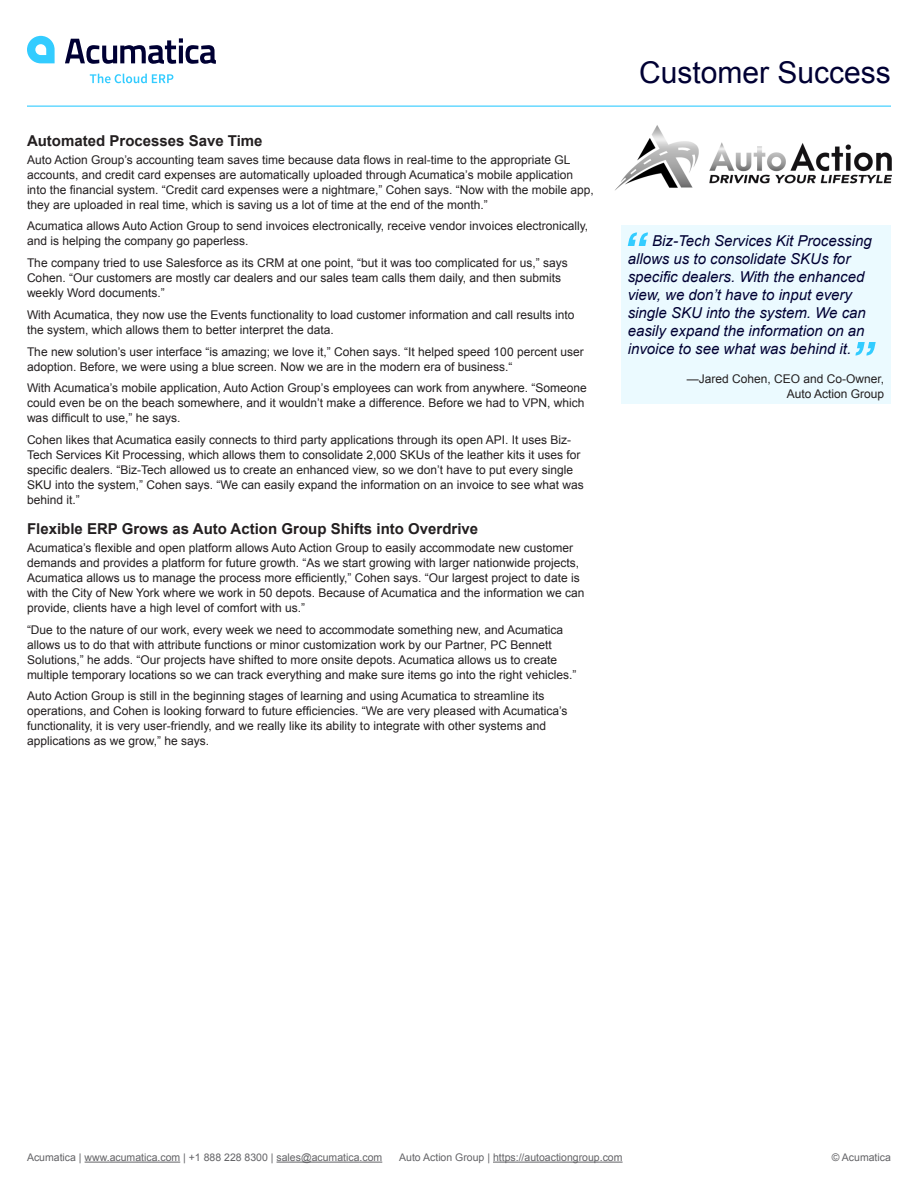
<style>
.page{position:relative;width:918px;height:1188px;background:#fff}
.page>*{position:absolute;margin:0;border:0;box-sizing:border-box;transform-origin:0 0}
.t1{font:30px "Arial";color:#003}
.t2{font:italic 15px/18px "Arial";color:#003}
.Sub_Subhead{font:700 15px "Arial";color:#231f20}
.Body_Copy{font:12px/15px "Arial";color:#231f20}
.Quote_Author{font:12px/15px "Arial";color:#231f20;text-align:right}
.t3{font:10.5px "Arial";color:#636366}
</style>
<div class="page">
<hr style="left:27px;top:106px;width:864px;height:1px;background:#3cf">
<svg style="left:27px;top:36px;width:28px;height:27px"></svg>
<svg style="left:65px;top:38px;width:151px;height:26px"></svg>
<svg style="left:90px;top:74px;width:83px;height:9px"></svg>
<hr style="left:85px;top:1162px;width:95px;height:1px;background:#636366">
<hr style="left:277px;top:1162px;width:105px;height:1px;background:#636366">
<hr style="left:493px;top:1162px;width:130px;height:1px;background:#636366">
<img style="left:615px;top:125px;width:277px;height:66px">
<div style="left:621px;top:226px;width:270px;height:178px;background:#ebfaff"></div>
<svg style="left:628px;top:233px;width:20px;height:13px"></svg>
<svg style="left:855px;top:342px;width:21px;height:14px"></svg>
<p class="Sub_Subhead" style="left:27px;top:131px;width:237px">Automated Processes Save Time</p>
<p class="Body_Copy" style="left:27px;top:152px;width:568px">Auto Action Group’s accounting team saves time because data flows in real-time to the appropriate GL accounts, and credit card expenses are automatically uploaded through Acumatica’s mobile application into the financial system. “Credit card expenses were a nightmare,” Cohen says. “Now with the mobile app, they are uploaded in real time, which is saving us a lot of time at the end of the month.”</p>
<p class="Body_Copy" style="left:27px;top:219px;width:563px">Acumatica allows Auto Action Group to send invoices electronically, receive vendor invoices electronically, and is helping the company go paperless.</p>
<p class="Body_Copy" style="left:27px;top:256px;width:542px">The company tried to use Salesforce as its CRM at one point, “but it was too complicated for us,” says<br>Cohen. “Our customers are mostly car dealers and our sales team calls them daily, and then submits weekly Word documents.”</p>
<p class="Body_Copy" style="left:27px;top:307px;width:549px">With Acumatica, they now use the Events functionality to load customer information and call results into the system, which allows them to better interpret the data.</p>
<p class="Body_Copy" style="left:27px;top:344px;width:558px">The new solution’s user interface “is amazing; we love it,” Cohen says. “It helped speed 100 percent user adoption. Before, we were using a blue screen. Now we are in the modern era of business.“</p>
<p class="Body_Copy" style="left:27px;top:381px;width:561px">With Acumatica’s mobile application, Auto Action Group’s employees can work from anywhere. “Someone could even be on the beach somewhere, and it wouldn’t make a difference. Before we had to VPN, which was difficult to use,” he says.</p>
<p class="Body_Copy" style="left:27px;top:433px;width:558px">Cohen likes that Acumatica easily connects to third party applications through its open API. It uses Biz-Tech Services Kit Processing, which allows them to consolidate 2,000 SKUs of the leather kits it uses for specific dealers. “Biz-Tech allowed us to create an enhanced view, so we don’t have to put every single SKU into the system,” Cohen says. “We can easily expand the information on an invoice to see what was behind it.”</p>
<p class="Sub_Subhead" style="left:27px;top:519px;width:453px">Flexible ERP Grows as Auto Action Group Shifts into Overdrive</p>
<p class="Body_Copy" style="left:27px;top:540px;width:559px">Acumatica’s flexible and open platform allows Auto Action Group to easily accommodate new customer demands and provides a platform for future growth. “As we start growing with larger nationwide projects, Acumatica allows us to manage the process more efficiently,” Cohen says. “Our largest project to date is with the City of New York where we work in 50 depots. Because of Acumatica and the information we can provide, clients have a high level of comfort with us.”</p>
<p class="Body_Copy" style="left:27px;top:622px;width:551px">“Due to the nature of our work, every week we need to accommodate something new, and Acumatica allows us to do that with attribute functions or minor customization work by our Partner, PC Bennett Solutions,” he adds. “Our projects have shifted to more onsite depots. Acumatica allows us to create multiple temporary locations so we can track everything and make sure items go into the right vehicles.”</p>
<p class="Body_Copy" style="left:27px;top:689px;width:542px">Auto Action Group is still in the beginning stages of learning and using Acumatica to streamline its operations, and Cohen is looking forward to future efficiencies. “We are very pleased with Acumatica’s functionality, it is very user-friendly, and we really like its ability to integrate with other systems and applications as we grow,” he says.</p>
<h1 class="t1" style="left:639px;top:53px;width:253px">Customer Success</h1>
<p class="t2" style="left:628px;top:232px;width:245px;text-indent:24px">Biz-Tech Services Kit Processing allows us to consolidate SKUs for specific dealers. With the enhanced view, we don’t have to input every single SKU into the system. We can easily expand the information on an invoice to see what was behind it.</p>
<p class="Quote_Author" style="left:687px;top:371px;width:199px">—Jared Cohen, CEO and Co-Owner,<br>Auto Action Group</p>
<p class="t3" style="left:27px;top:1150px;width:357px">Acumatica | www.acumatica.com | +1 888 228 8300 | sales@acumatica.com</p>
<p class="t3" style="left:399px;top:1150px;width:225px">Auto Action Group | https://autoactiongroup.com</p>
<p class="t3" style="left:832px;top:1150px;width:61px">© Acumatica</p>
</div>
